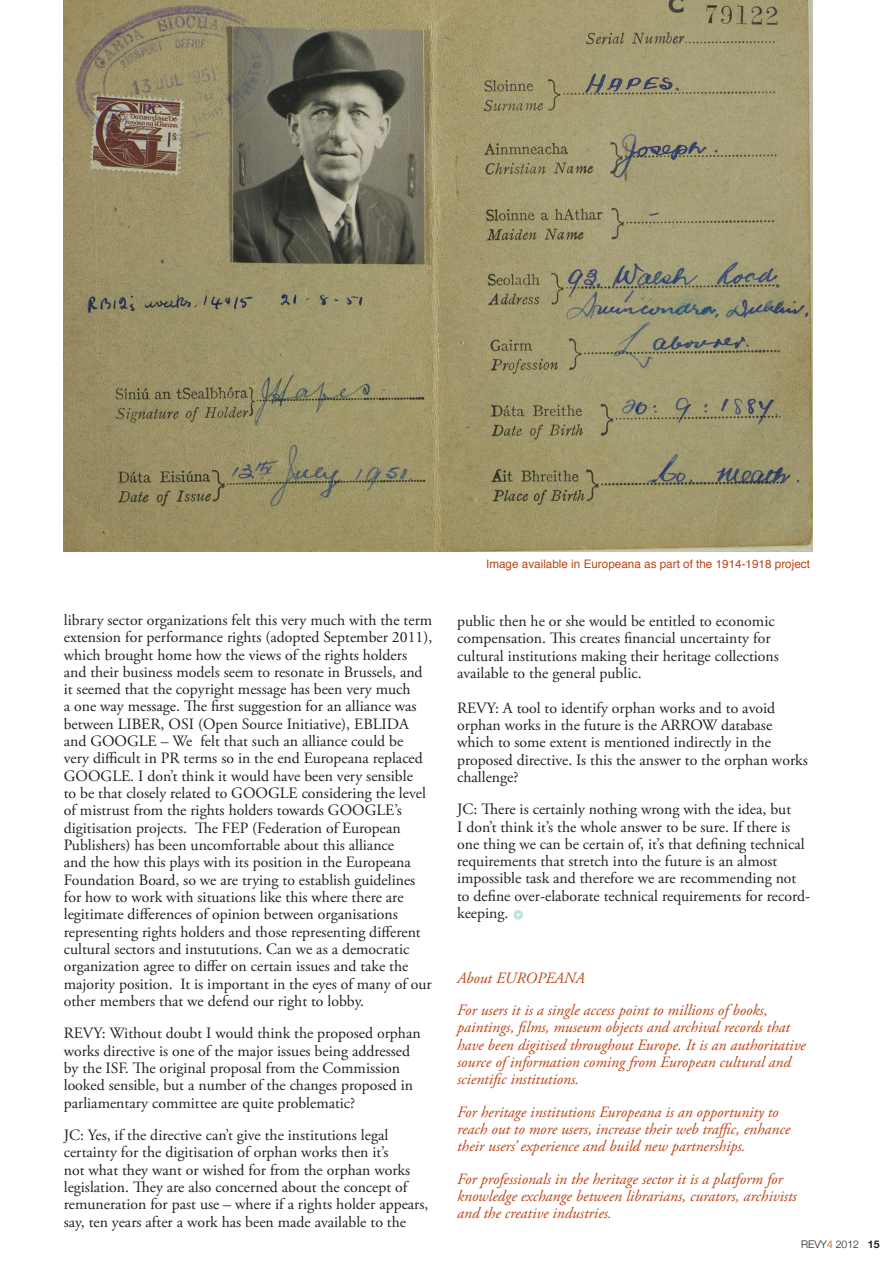
<style>
.page{position:relative;width:893px;height:1263px;background:#fff}
.page>*{position:absolute;margin:0;border:0;box-sizing:border-box;transform-origin:0 0}
.t1{font:15.75px/17.4px "Adobe Garamond Pro";color:#231f20}
.t2{font:italic 15.75px/17.2px "Adobe Garamond Pro";color:#bd4517}
.t3{font:11.7px "Helvetica";color:#bd4517}
.t4{font:300 10.5px "Helvetica Neue";color:#231f20}
.s1{color:#bd4517}
.s2{font-weight:700}
</style>
<div class="page">
<div style="left:513px;top:910px;width:10px;height:9px;border:3px solid #c1e4dd;border-radius:50%"></div>
<img style="left:64px;top:0;width:749px;height:552px">
<p class="t1" style="left:64px;top:612px;width:370px">library sector organizations felt this very much with the term extension for performance rights (adopted September 2011), which brought home how the views of the rights holders and their business models seem to resonate in Brussels, and it seemed that the copyright message has been very much<br>a one way message. The first suggestion for an alliance was between LIBER, OSI (Open Source Initiative), EBLIDA and GOOGLE – We felt that such an alliance could be very difficult in PR terms so in the end Europeana replaced GOOGLE. I don’t think it would have been very sensible<br>to be that closely related to GOOGLE considering the level of mistrust from the rights holders towards GOOGLE’s digitisation projects. The FEP (Federation of European Publishers) has been uncomfortable about this alliance<br>and the how this plays with its position in the Europeana Foundation Board, so we are trying to establish guidelines for how to work with situations like this where there are legitimate differences of opinion between organisations representing rights holders and those representing different cultural sectors and instututions. Can we as a democratic organization agree to differ on certain issues and take the majority position. It is important in the eyes of many of our other members that we defend our right to lobby.</p>
<p class="t1" style="left:64px;top:1025px;width:358px">REVY: Without doubt I would think the proposed orphan works directive is one of the major issues being addressed by the ISF. The original proposal from the Commission looked sensible, but a number of the changes proposed in parliamentary committee are quite problematic?</p>
<p class="t1" style="left:64px;top:1127px;width:366px">JC: Yes, if the directive can’t give the institutions legal certainty for the digitisation of orphan works then it’s<br>not what they want or wished for from the orphan works legislation. They are also concerned about the concept of remuneration for past use – where if a rights holder appears, say, ten years after a work has been made available to the</p>
<p class="t3" style="left:486px;top:555px;width:325px">I mage available in Europeana as part of the 1914-1918 project</p>
<p class="t1" style="left:457px;top:613px;width:323px">public then he or she would be entitled to economic compensation. This creates financial uncertainty for cultural institutions making their heritage collections available to the general public.</p>
<p class="t1" style="left:457px;top:699px;width:352px">REVY: A tool to identify orphan works and to avoid orphan works in the future is the ARROW database which to some extent is mentioned indirectly in the proposed directive. Is this the answer to the orphan works challenge?</p>
<p class="t1" style="left:457px;top:801px;width:354px">JC: There is certainly nothing wrong with the idea, but<br>I don’t think it’s the whole answer to be sure. If there is one thing we can be certain of, it’s that defining technical requirements that stretch into the future is an almost impossible task and therefore we are recommending not to define over-elaborate technical requirements for record&shy;keeping.</p>
<p class="t2" style="left:457px;top:962px;width:312px;line-height:32.2px">About EUROPEANA<br>For users it is a single access point to millions of books,</p>
<p class="t2" style="left:457px;top:1019px;width:350px">paintings, films, museum objects and archival records that have been digitised throughout Europe. It is an authoritative source of information coming from European cultural and scientific institutions.</p>
<p class="t2" style="left:457px;top:1103px;width:335px">For heritage institutions Europeana is an opportunity to reach out to more users, increase their web traffic, enhance their users’ experience and build new partnerships.</p>
<p class="t2" style="left:457px;top:1170px;width:341px">For professionals in the heritage sector it is a platform for knowledge exchange between librarians, curators, archivists and the creative industries.</p>
<p class="t4" style="left:801px;top:1237px;width:80px">REVY<span class="s1">4</span> 2012 <span class="s2">15</span></p>
</div>
